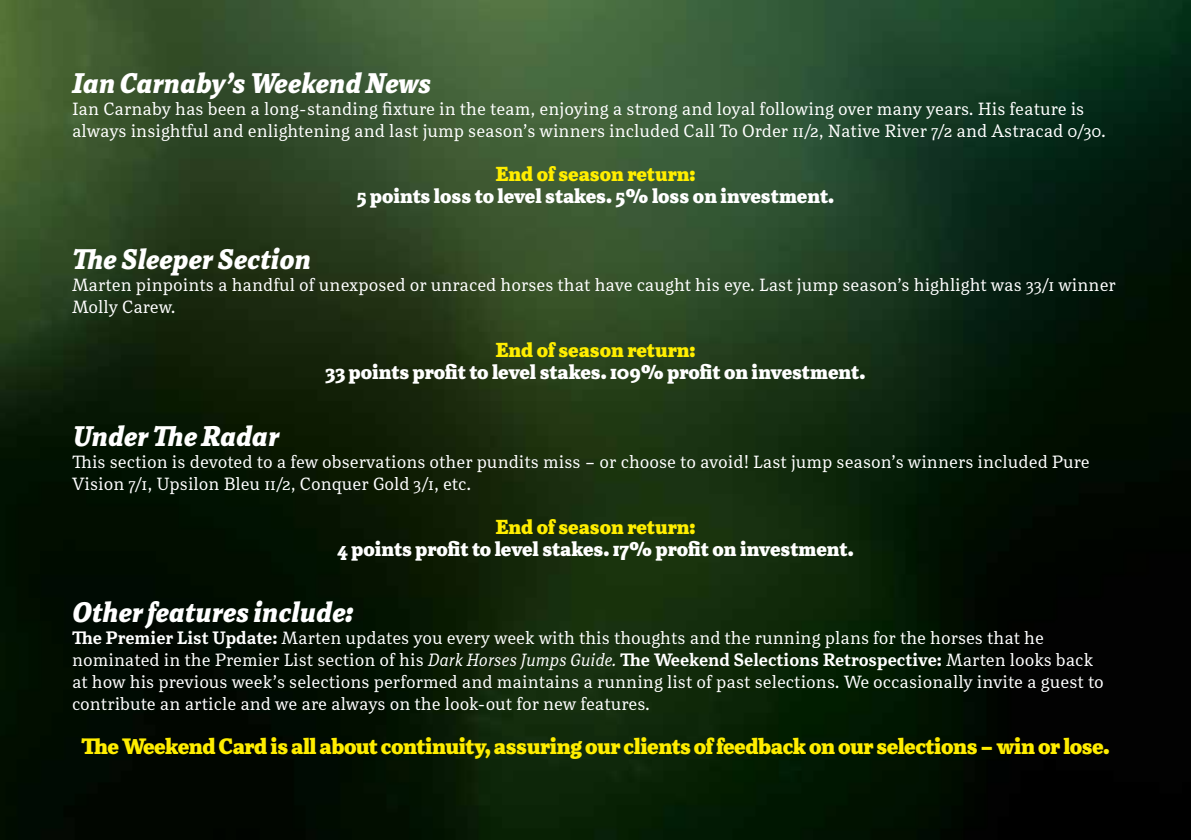
<style>
.page{position:relative;width:1191px;height:840px;background:#fff}
.page>*{position:absolute;margin:0;border:0;box-sizing:border-box;transform-origin:0 0}
.t1{font:italic 900 28px "Rail";color:#fff}
.t2{font:900 22px "Rail";letter-spacing:-.02em;color:#ffed00}
.t3{font:900 20px "Rail";letter-spacing:-.005em;color:#fff}
.t4{font:900 20px "Rail";letter-spacing:-.005em;color:#ffed00}
.t5{font:18px/22px "Rail";color:#fff}
.s1{font-weight:700}
.s2{font-style:italic}
</style>
<div class="page">
<img style="left:0;top:0;width:1191px;height:839px">
<h1 class="t1" style="left:72px;top:64px;width:360px">Ian Carnaby’s Weekend News</h1>
<p class="t5" style="left:72px;top:98px;width:1035px">Ian Carnaby has been a long-standing fixture in the team, enjoying a strong and loyal following over many years. His feature is always insightful and enlightening and last jump season’s winners included Call To Order 11/2, Native River 7/2 and Astracad 0/30.</p>
<p class="t4" style="left:495px;top:160px;width:202px">End of season return:</p>
<p class="t3" style="left:357px;top:182px;width:479px">5 points loss to level stakes. 5% loss on investment.</p>
<h1 class="t1" style="left:72px;top:240px;width:240px">The Sleeper Section</h1>
<p class="t5" style="left:72px;top:274px;width:1045px">Marten pinpoints a handful of unexposed or unraced horses that have caught his eye. Last jump season’s highlight was 33/1 winner<br>Molly Carew.</p>
<p class="t4" style="left:495px;top:336px;width:202px">End of season return:</p>
<p class="t3" style="left:325px;top:358px;width:541px">33 points profit to level stakes. 109% profit on investment.</p>
<h1 class="t1" style="left:72px;top:416px;width:209px">Under The Radar</h1>
<p class="t5" style="left:72px;top:450px;width:1019px">This section is devoted to a few observations other pundits miss – or choose to avoid! Last jump season’s winners included Pure<br>Vision 7/1, Upsilon Bleu 11/2, Conquer Gold 3/1, etc.</p>
<p class="t4" style="left:495px;top:512px;width:202px">End of season return:</p>
<p class="t3" style="left:337px;top:534px;width:518px">4 points profit to level stakes. 17% profit on investment.</p>
<h1 class="t1" style="left:72px;top:592px;width:283px">Other features include:</h1>
<p class="t5" style="left:72px;top:626px;width:1033px"><span class="s1">The Premier List Update:</span> Marten updates you every week with this thoughts and the running plans for the horses that he nominated in the Premier List section of his <span class="s2">Dark Horses Jumps Guide.</span> <span class="s1">The Weekend Selections Retrospective:</span> Marten looks back at how his previous week’s selections performed and maintains a running list of past selections. We occasionally invite a guest to contribute an article and we are always on the look-out for new features.</p>
<p class="t2" style="left:81px;top:730px;width:1029px">The Weekend Card is all about continuity, assuring our clients of feedback on our selections – win or lose.</p>
</div>
